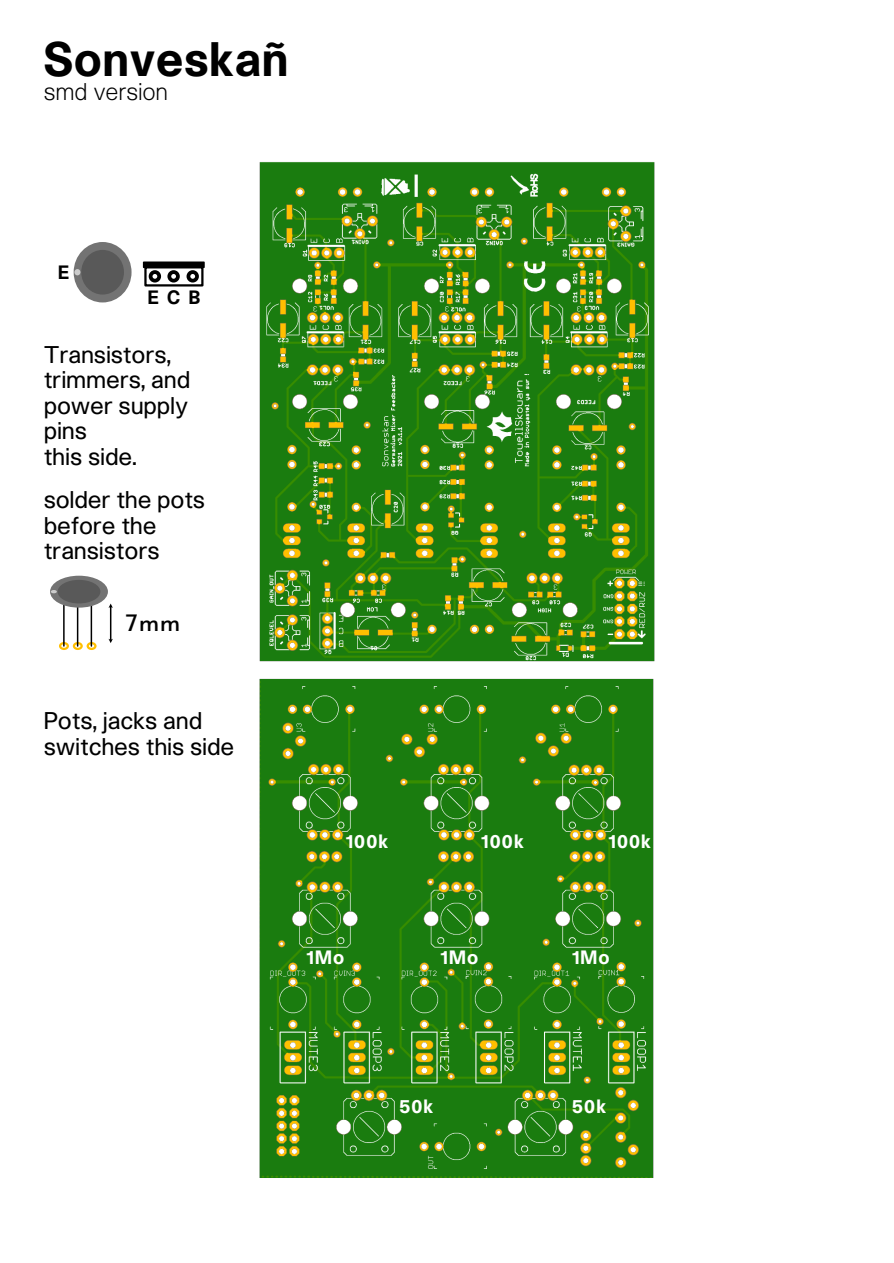
<style>
.page{position:relative;width:894px;height:1263px;background:#fff}
.page>*{position:absolute;margin:0;border:0;box-sizing:border-box;transform-origin:0 0}
.t1{font:45px "Sh Unica Haas Medium";letter-spacing:.05em;color:#000}
.t2{font:22.5px/25.5px "Sh Unica Haas";letter-spacing:.05em;color:#000}
.t3{font:22.5px "Sh Unica Haas Light";letter-spacing:.05em;color:#000}
.t4{font:22.5px "Alata";color:#000}
.t5{font:18px "Sh Unica Haas Medium";letter-spacing:.1em;color:#fff}
.t6{font:18px "Sh Unica Haas Medium";color:#000}
</style>
<div class="page">
<div style="left:87px;top:642px;width:9px;height:8px;border:2px solid #ffbf00;border-radius:50%"></div>
<div style="left:59px;top:642px;width:10px;height:8px;border:2px solid #ffbf00;border-radius:50%"></div>
<div style="left:73px;top:642px;width:10px;height:8px;border:2px solid #ffbf00;border-radius:50%"></div>
<img style="left:259px;top:162px;width:396px;height:444px">
<img style="left:259px;top:606px;width:396px;height:572px">
<div style="left:74px;top:242px;width:57px;height:60px;background:#737373;border-radius:50%"></div>
<div style="left:81px;top:250px;width:43px;height:45px;background:#595959;border-radius:50%"></div>
<svg style="left:74px;top:269px;width:6px;height:6px"></svg>
<div style="left:144px;top:266px;width:59px;height:21px;border:2px solid #000"></div>
<div style="left:149px;top:270px;width:12px;height:13px;border:4px solid #000;border-radius:50%"></div>
<div style="left:186px;top:270px;width:13px;height:13px;border:4px solid #000;border-radius:50%"></div>
<div style="left:167px;top:270px;width:13px;height:13px;border:4px solid #000;border-radius:50%"></div>
<svg style="left:143px;top:261px;width:62px;height:7px"></svg>
<hr style="left:63px;top:592px;width:2px;height:54px;background:#000">
<hr style="left:77px;top:592px;width:1px;height:54px;background:#000">
<hr style="left:91px;top:592px;width:1px;height:54px;background:#000">
<div style="left:50px;top:576px;width:58px;height:32px;background:#737373;border-radius:50%"></div>
<div style="left:58px;top:580px;width:42px;height:23px;background:#595959;border-radius:50%"></div>
<svg style="left:51px;top:590px;width:6px;height:3px"></svg>
<svg style="left:108px;top:604px;width:5px;height:4px"></svg>
<svg style="left:108px;top:639px;width:5px;height:4px"></svg>
<hr style="left:110px;top:607px;width:1px;height:32px;background:#000">
<h1 class="t1" style="left:44px;top:42px;width:244px">Sonveskañ</h1>
<p class="t3" style="left:44px;top:83px;width:125px">smd version</p>
<p class="t6" style="left:58px;top:266px;width:12px">E</p>
<p class="t6" style="left:148px;top:290px;width:53px">ECB</p>
<p class="t2" style="left:44px;top:343px;width:147px">Transistors, trimmers, and power supply pins<br>this side.</p>
<p class="t2" style="left:44px;top:489px;width:162px">solder the pots before the transistors</p>
<p class="t4" style="left:126px;top:606px;width:56px">7mm</p>
<p class="t2" style="left:44px;top:709px;width:191px">Pots, jacks and switches this side</p>
<p class="t5" style="left:346px;top:834px;width:44px">100k</p>
<p class="t5" style="left:481px;top:834px;width:44px">100k</p>
<p class="t5" style="left:608px;top:834px;width:44px">100k</p>
<p class="t5" style="left:307px;top:950px;width:38px">1Mo</p>
<p class="t5" style="left:440px;top:950px;width:38px">1Mo</p>
<p class="t5" style="left:572px;top:950px;width:38px">1Mo</p>
<p class="t5" style="left:399px;top:1099px;width:35px">50k</p>
<p class="t5" style="left:572px;top:1099px;width:35px">50k</p>
</div>
